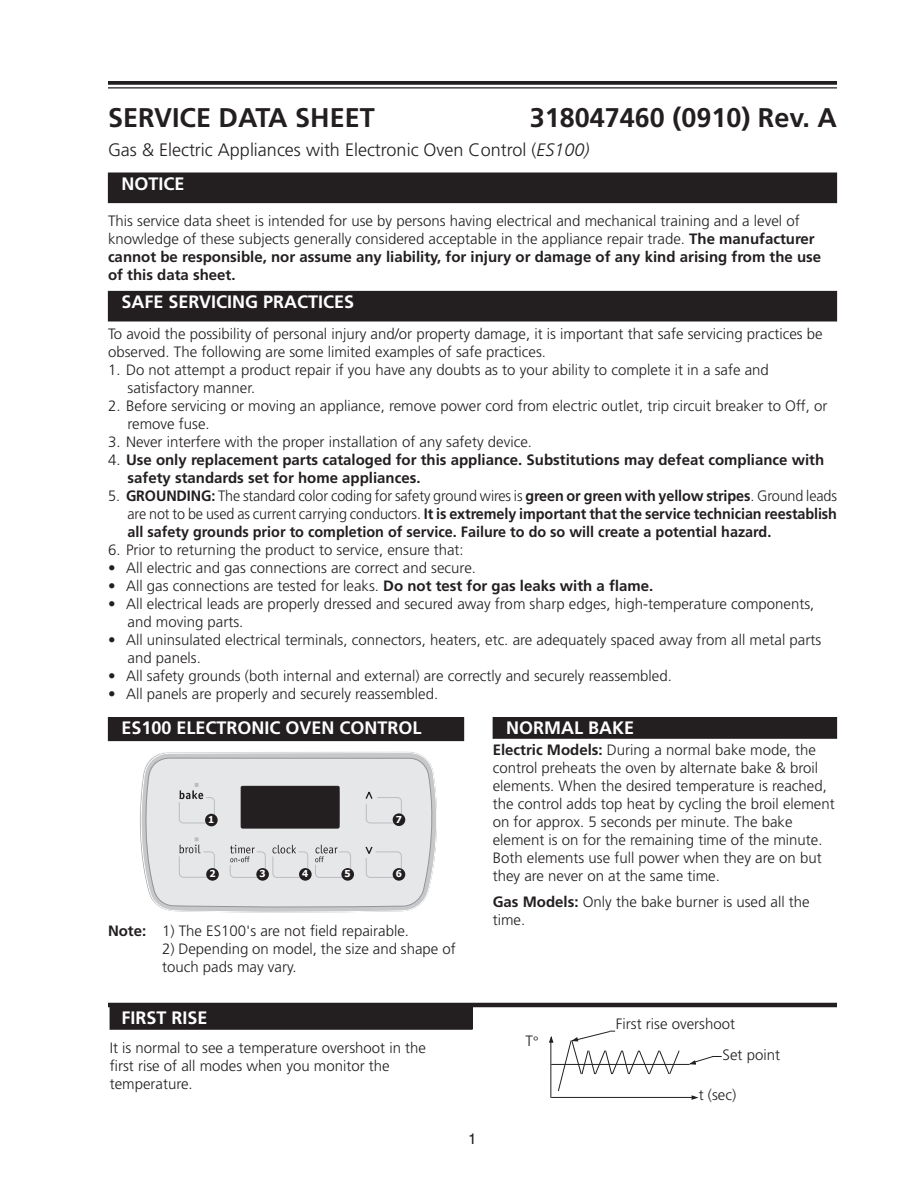
<style>
.page{position:relative;width:918px;height:1188px;background:#fff}
.page>*{position:absolute;margin:0;border:0;box-sizing:border-box;transform-origin:0 0}
.t1{font:700 27px "Frutiger";color:#231f20}
.t2{font:700 18px "Frutiger";color:#fff}
.t3{font:300 18px "Frutiger";color:#231f20}
.t4{font:300 15px/18px "Frutiger";color:#231f20}
.t5{font:700 15px/18px "Frutiger";color:#231f20;text-align:justify;scale:.96 1}
.t6{font:700 15px/18px "Frutiger";color:#231f20}
.t7{font:15px "Helvetica";color:#231f20}
.t8{font:700 9.6px "Tahoma";color:#fff}
.s1{font-style:italic}
.s2{font-weight:700}
.s3{font-weight:300}
.s4{font-size:13.5px}
</style>
<div class="page">
<svg style="left:108px;top:81px;width:729px;height:4px;background:#302d2d"></svg>
<hr style="left:108px;top:87px;width:729px;height:2px;background:#231f20">
<div style="left:108px;top:291px;width:729px;height:30px;background:#231f20"></div>
<div style="left:108px;top:173px;width:729px;height:30px;background:#231f20"></div>
<div style="left:493px;top:718px;width:344px;height:20px;background:#231f20"></div>
<div style="left:493px;top:717px;width:344px;height:22px;border:1px solid #231f20"></div>
<div style="left:108px;top:718px;width:356px;height:23px;background:#231f20"></div>
<div style="left:108px;top:717px;width:356px;height:24px;border:1px solid #231f20"></div>
<svg style="left:140px;top:752px;width:297px;height:161px;background:#e1e2e4"></svg>
<svg style="left:230px;top:845px;width:36px;height:33px"></svg>
<svg style="left:273px;top:845px;width:35px;height:33px"></svg>
<svg style="left:364px;top:789px;width:38px;height:34px"></svg>
<svg style="left:315px;top:845px;width:36px;height:33px"></svg>
<svg style="left:364px;top:845px;width:38px;height:33px"></svg>
<svg style="left:179px;top:783px;width:36px;height:40px"></svg>
<svg style="left:179px;top:837px;width:36px;height:41px"></svg>
<div style="left:241px;top:786px;width:98px;height:42px;background:#231f20"></div>
<div style="left:241px;top:786px;width:98px;height:42px;border:1px solid #231f20"></div>
<div style="left:205px;top:814px;width:13px;height:12px;background:#231f20;border-radius:50%"></div>
<div style="left:206px;top:868px;width:13px;height:13px;background:#231f20;border-radius:50%"></div>
<div style="left:256px;top:868px;width:13px;height:13px;background:#231f20;border-radius:50%"></div>
<div style="left:299px;top:868px;width:13px;height:13px;background:#231f20;border-radius:50%"></div>
<div style="left:341px;top:868px;width:13px;height:13px;background:#231f20;border-radius:50%"></div>
<div style="left:393px;top:868px;width:12px;height:13px;background:#231f20;border-radius:50%"></div>
<div style="left:393px;top:813px;width:12px;height:13px;background:#231f20;border-radius:50%"></div>
<div style="left:110px;top:1005px;width:362px;height:24px;background:#231f20"></div>
<div style="left:110px;top:1004px;width:362px;height:26px;border:1px solid #231f20"></div>
<hr style="left:551px;top:1097px;width:142px;height:1px;background:#231f20">
<hr style="left:550px;top:1040px;width:1px;height:58px;background:#231f20">
<hr style="left:551px;top:1064px;width:139px;height:1px;background:#231f20">
<svg style="left:691px;top:1095px;width:7px;height:5px"></svg>
<svg style="left:689px;top:1056px;width:33px;height:9px"></svg>
<svg style="left:549px;top:1031px;width:131px;height:61px"></svg>
<hr style="left:108px;top:1003px;width:729px;height:4px;background:#231f20">
<h1 class="t1" style="left:108px;top:102px;width:268px">SERVICE DATA SHEET</h1>
<h1 class="t1" style="left:530px;top:102px;width:309px">318047460 (0910) Rev. A</h1>
<p class="t3" style="left:108px;top:140px;width:483px">Gas &amp; Electric Appliances with Electronic Oven Control (<span class="s1">ES100)</span></p>
<p class="t2" style="left:122px;top:173px;width:65px">NOTICE</p>
<p class="t4" style="left:108px;top:213px;width:715px">This service data sheet is intended for use by persons having electrical and mechanical training and a level of knowledge of these subjects generally considered acceptable in the appliance repair trade. <span class="s2">The manufacturer cannot be responsible, nor assume any liability, for injury or damage of any kind arising from the use of this data sheet.</span></p>
<p class="t2" style="left:122px;top:291px;width:234px">SAFE SERVICING PRACTICES</p>
<p class="t4" style="left:108px;top:325px;width:716px">To avoid the possibility of personal injury and/or property damage, it is important that safe servicing practices be observed. The following are some limited examples of safe practices.</p>
<p class="t4" style="left:128px;top:361px;width:643px;text-indent:-20px">1. Do not attempt a product repair if you have any doubts as to your ability to complete it in a safe and satisfactory manner.</p>
<p class="t4" style="left:128px;top:397px;width:701px;text-indent:-20px">2. Before servicing or moving an appliance, remove power cord from electric outlet, trip circuit breaker to Off, or remove fuse.</p>
<p class="t4" style="left:108px;top:433px;width:426px">3. Never interfere with the proper installation of any safety device.</p>
<p class="t6" style="left:128px;top:450px;width:698px;text-indent:-20px"><span class="s3">4.</span> Use only replacement parts cataloged for this appliance. Substitutions may defeat compliance with safety standards set for home appliances.</p>
<p class="t5" style="left:127px;top:486px;width:741px;text-indent:-19px"><span class="s3">5.</span> GROUNDING: <span class="s3">The standard color coding for safety ground wires is</span> green or green with yellow stripes<span class="s3">. Ground leads are not to be used as current carrying conductors.</span> It is extremely important that the service technician reestablish all safety grounds prior to completion of service. Failure to do so will create a potential hazard.</p>
<p class="t4" style="left:108px;top:541px;width:357px">6. Prior to returning the product to service, ensure that:</p>
<p class="t4" style="left:108px;top:559px;width:370px">• All electric and gas connections are correct and secure.</p>
<p class="t4" style="left:108px;top:577px;width:547px">• All gas connections are tested for leaks. <span class="s2">Do not test for gas leaks with a flame.</span></p>
<p class="t4" style="left:128px;top:595px;width:688px;text-indent:-20px">• All electrical leads are properly dressed and secured away from sharp edges, high-temperature components, and moving parts.</p>
<p class="t4" style="left:128px;top:631px;width:695px;text-indent:-20px">• All uninsulated electrical terminals, connectors, heaters, etc. are adequately spaced away from all metal parts and panels.</p>
<p class="t4" style="left:108px;top:667px;width:565px">• All safety grounds (both internal and external) are correctly and securely reassembled.</p>
<p class="t4" style="left:108px;top:685px;width:332px">• All panels are properly and securely reassembled.</p>
<p class="t2" style="left:122px;top:717px;width:302px">ES100 ELECTRONIC OVEN CONTROL</p>
<p class="t2" style="left:506px;top:717px;width:129px">NORMAL BAKE</p>
<p class="t8" style="left:208px;top:813px;width:8px">1</p>
<p class="t8" style="left:396px;top:813px;width:8px">7</p>
<p class="t8" style="left:209px;top:867px;width:8px">2</p>
<p class="t8" style="left:259px;top:867px;width:8px">3</p>
<p class="t8" style="left:302px;top:867px;width:8px">4</p>
<p class="t8" style="left:345px;top:867px;width:8px">5</p>
<p class="t8" style="left:396px;top:867px;width:8px">6</p>
<p class="t4" style="left:108px;top:922px;width:303px"><span class="s2">Note:</span> 1) The ES100's are not field repairable.</p>
<p class="t4" style="left:162px;top:940px;width:295px">2) Depending on model, the size and shape of touch pads may vary.</p>
<p class="t2" style="left:122px;top:1007px;width:88px">FIRST RISE</p>
<p class="t4" style="left:110px;top:1039px;width:318px">It is normal to see a temperature overshoot in the first rise of all modes when you monitor the temperature.</p>
<p class="t7" style="left:468px;top:1130px;width:10px">1</p>
<p class="t4" style="left:493px;top:741px;width:343px"><span class="s2">Electric Models:</span> During a normal bake mode, the control preheats the oven by alternate bake &amp; broil elements. When the desired temperature is reached, the control adds top heat by cycling the broil element on for approx. 5 seconds per minute. The bake element is on for the remaining time of the minute.<br>Both elements use full power when they are on but they are never on at the same time.</p>
<p class="t4" style="left:493px;top:893px;width:318px"><span class="s2">Gas Models:</span> Only the bake burner is used all the time.</p>
<p class="t4" style="left:526px;top:1032px;width:14px">T<span class="s4">°</span></p>
<p class="t4" style="left:616px;top:1015px;width:121px">First rise overshoot</p>
<p class="t4" style="left:723px;top:1046px;width:59px">Set point</p>
<p class="t4" style="left:699px;top:1086px;width:39px">t (sec)</p>
</div>
